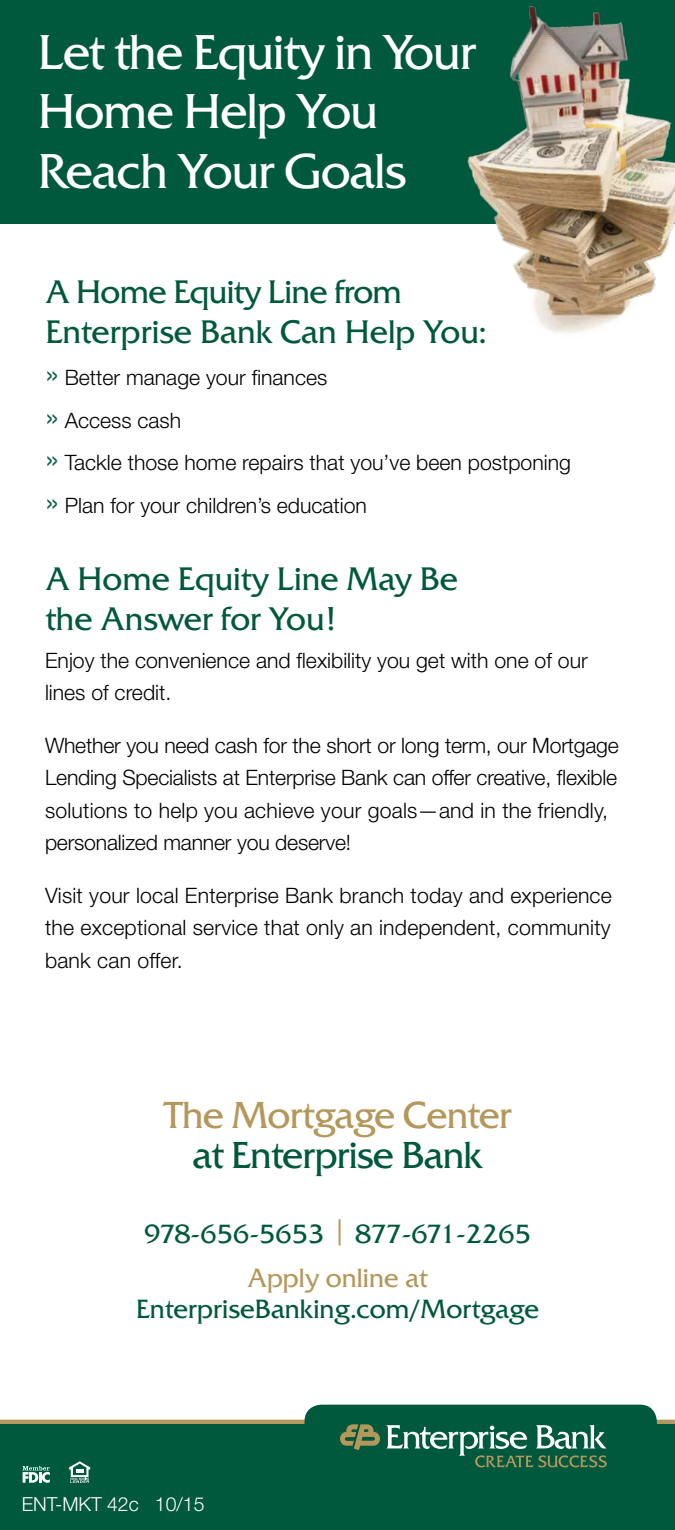
<style>
.page{position:relative;width:675px;height:1530px;background:#fff}
.page>*{position:absolute;margin:0;border:0;box-sizing:border-box;transform-origin:0 0}
.t1{font:48.75px/59.5px "Friz Qua";letter-spacing:-.04em;color:#fff}
.t2{font:37.5px "Friz Qua";letter-spacing:-.04em;color:#b4975a}
.t3{font:37.5px "Friz Qua";letter-spacing:-.04em;color:#00583d}
.t4{font:32.5px/40px "Friz Qua";letter-spacing:-.02em;color:#00583d}
.t5{font:26.25px/43.8px "Friz Qua";letter-spacing:-.02em;color:#00583d;text-align:center}
.t6{font:300 21.25px/32.5px "Helvetica Neue LT Std";color:#000}
.t7{font:300 19.5px "Helvetica Neue LT Std";color:#fff}
.s1{font-size:32.5px;color:#00583d}
.s2{color:#b4975a}
</style>
<div class="page">
<div style="left:0;top:0;width:675px;height:223px;background:#00583d"></div>
<img style="left:430px;top:6px;width:245px;height:327px">
<div style="left:0;top:1420px;width:675px;height:5px;background:#b4975a"></div>
<div style="left:0;top:1424px;width:675px;height:106px;background:#00583d"></div>
<div style="left:305px;top:1405px;width:352px;height:80px;background:#00583d;border-radius:17px"></div>
<svg style="left:22px;top:1466px;width:28px;height:17px"></svg>
<svg style="left:69px;top:1461px;width:21px;height:22px"></svg>
<svg style="left:340px;top:1424px;width:40px;height:26px"></svg>
<svg style="left:386px;top:1425px;width:221px;height:42px"></svg>
<h1 class="t1" style="left:38px;top:22px;width:440px">Let the Equity in Your<br>Home Help You<br>Reach Your Goals</h1>
<h3 class="t4" style="left:45px;top:271px;width:443px">A Home Equity Line from<br>Enterprise Bank Can Help You:</h3>
<p class="t6" style="left:45px;top:356px;width:527px;line-height:42.5px"><span class="s1">»</span> Better manage your finances<br><span class="s1">»</span> Access cash<br><span class="s1">»</span> Tackle those home repairs that you’ve been postponing <span class="s1">»</span> Plan for your children’s education</p>
<h3 class="t4" style="left:45px;top:559px;width:415px">A Home Equity Line May Be the Answer for You!</h3>
<p class="t6" style="left:45px;top:644px;width:544px">Enjoy the convenience and flexibility you get with one of our lines of credit.</p>
<p class="t6" style="left:45px;top:729px;width:575px">Whether you need cash for the short or long term, our Mortgage Lending Specialists at Enterprise Bank can offer creative, flexible solutions to help you achieve your goals—and in the friendly, personalized manner you deserve!</p>
<p class="t6" style="left:45px;top:879px;width:568px;text-align:justify">Visit your local Enterprise Bank branch today and experience the exceptional service that only an independent, community bank can offer.</p>
<h2 class="t2" style="left:163px;top:1092px;width:350px">The Mortgage Center</h2>
<h2 class="t3" style="left:192px;top:1132px;width:292px">at Enterprise Bank</h2>
<p class="t5" style="left:144px;top:1212px;width:389px">978-656-5653 <sup>|</sup> 877-671-2265<br><span class="s2">Apply online at</span></p>
<p class="t5" style="left:136px;top:1287px;width:405px">EnterpriseBanking.com/Mortgage</p>
<p class="t7" style="left:22px;top:1492px;width:184px">ENT-MKT 42c 10/15</p>
</div>
